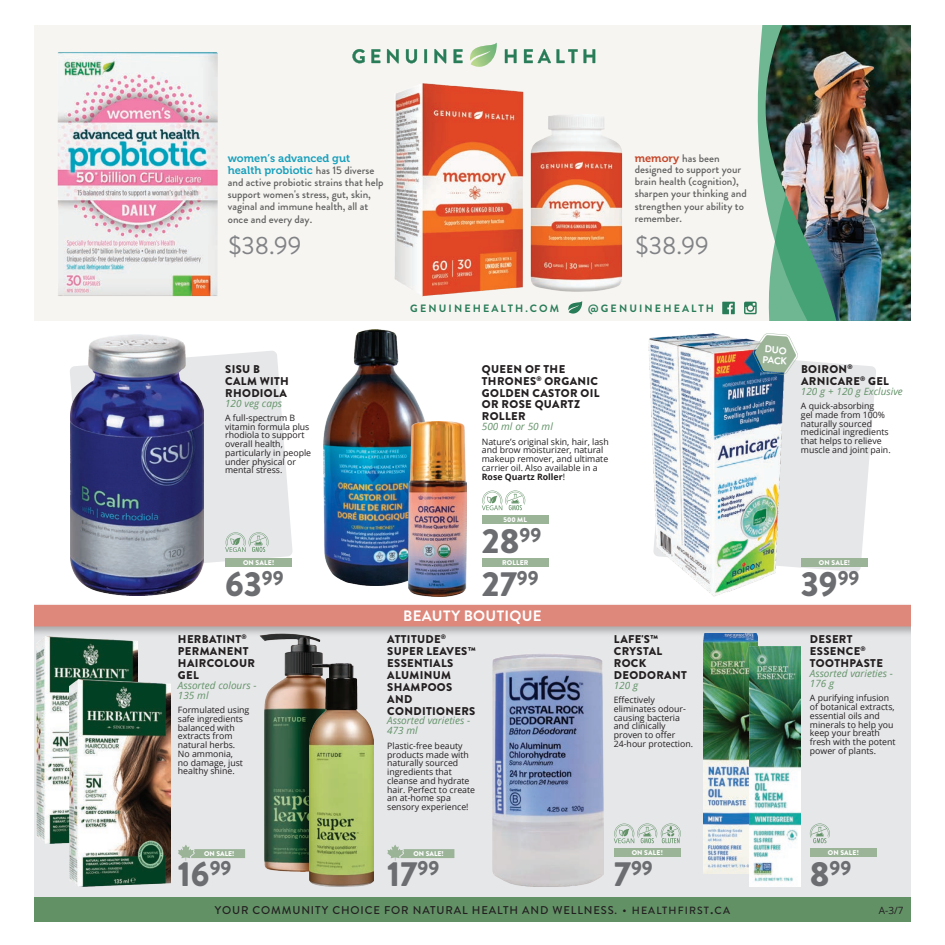
<style>
.page{position:relative;width:945px;height:945px;background:#fff}
.page>*{position:absolute;margin:0;border:0;box-sizing:border-box;transform-origin:0 0}
.t1{font:900 34.88px "Brandon Grotesque";color:#6c6d70}
.t2{font:25px "Brandon Grotesque";color:#808285}
.t3{font:900 20.38px "Brandon Grotesque";color:#6c6d70}
.t4{font:700 15px "Brandon Grotesque";letter-spacing:.02em;color:#fff}
.t5{font:900 11.25px/11.9px "Brandon Grotesque";letter-spacing:.03em;color:#231f20}
.t6{font:500 11.25px "Brandon Grotesque";letter-spacing:.075em;color:#231f20}
.t7{font:500 11px/12px "Brandon Grotesque";color:#606160}
.t8{font:11px/12.2px "Museo 700";color:#19a0bc}
.t9{font:700 10.62px "Brandon Grotesque";letter-spacing:.2em;color:#287c57}
.t10{font:500 10.5px "Brandon Grotesque";color:#231f20}
.t11{font:italic 10px/10px "Open Sans";color:#629268}
.t12{font:700 10px/10.5px "Brandon Grotesque";color:#fff}
.t13{font:10px "Open Sans";color:#231f20}
.t14{font:8.75px/8.8px "Open Sans";color:#231f20}
.t15{font:900 6.88px "Brandon Grotesque";letter-spacing:.02em;color:#fff}
.s1{font-family:"Brandon Grotesque";font-weight:500;color:#606160}
.s2{font-family:"Museo 700";font-weight:400;color:#c4472a}
.s3{font-weight:700}
.s4{font-size:34.88px}
.s5{font-size:10.5px}
.s6{font-size:15px}
</style>
<div class="page">
<div style="left:24px;top:616px;width:899px;height:318px;background:#e6e7e9;border-radius:5px"></div>
<svg style="left:204px;top:351px;width:89px;height:212px;background:#e8e9eb"></svg>
<svg style="left:785px;top:360px;width:91px;height:212px;background:#e8e9eb"></svg>
<div style="left:0;top:897px;width:945px;height:25px;background:#629166"></div>
<div style="left:0;top:602px;width:945px;height:35px;background:#231f20;opacity:.3"></div>
<div style="left:34px;top:605px;width:877px;height:21px;background:#de887c"></div>
<div style="left:225px;top:558px;width:67px;height:9px;background:#9bb498"></div>
<div style="left:614px;top:848px;width:67px;height:9px;background:#9bb498"></div>
<div style="left:810px;top:848px;width:67px;height:9px;background:#9bb498"></div>
<div style="left:801px;top:558px;width:67px;height:9px;background:#9bb498"></div>
<div style="left:482px;top:558px;width:67px;height:9px;background:#9bb498"></div>
<div style="left:482px;top:515px;width:67px;height:9px;background:#9bb498"></div>
<svg style="left:178px;top:845px;width:67px;height:16px"></svg>
<div style="left:204px;top:851px;width:30px;height:5px;background:#9bb498"></div>
<svg style="left:387px;top:845px;width:67px;height:16px"></svg>
<div style="left:413px;top:851px;width:31px;height:5px;background:#9bb498"></div>
<img style="left:260px;top:633px;width:83px;height:239px">
<img style="left:310px;top:663px;width:64px;height:223px">
<img style="left:492px;top:654px;width:111px;height:232px">
<img style="left:70px;top:335px;width:134px;height:261px">
<img style="left:324px;top:330px;width:101px;height:255px">
<img style="left:409px;top:421px;width:57px;height:175px">
<img style="left:648px;top:333px;width:137px;height:263px">
<img style="left:37px;top:637px;width:101px;height:206px">
<img style="left:70px;top:679px;width:101px;height:207px">
<img style="left:704px;top:633px;width:53px;height:241px">
<img style="left:750px;top:646px;width:51px;height:240px">
<div style="left:35px;top:25px;width:878px;height:296px;background:#f7f5f2"></div>
<svg style="left:352px;top:49px;width:12px;height:14px"></svg>
<svg style="left:722px;top:25px;width:42px;height:290px"></svg>
<img style="left:57px;top:52px;width:161px;height:245px">
<img style="left:364px;top:45px;width:259px;height:269px">
<img style="left:764px;top:25px;width:147px;height:296px">
<div style="left:0;top:1px;width:6px;height:943px;background:#fff"></div>
<div style="left:1px;top:1px;width:33px;height:943px;background:#fff"></div>
<div style="left:911px;top:1px;width:34px;height:943px;background:#fff"></div>
<div style="left:0;top:922px;width:945px;height:22px;background:#fff"></div>
<svg style="left:753px;top:333px;width:45px;height:42px;background:#a2b9ae"></svg>
<svg style="left:482px;top:491px;width:43px;height:19px"></svg>
<svg style="left:614px;top:824px;width:67px;height:19px"></svg>
<svg style="left:810px;top:824px;width:20px;height:19px"></svg>
<svg style="left:225px;top:532px;width:44px;height:20px"></svg>
<p class="t8" style="left:228px;top:152px;width:148px">women’s advanced gut health probiotic <span class="s1">has 15 diverse</span></p>
<p class="t7" style="left:228px;top:176px;width:157px">and active probiotic strains that help support women's stress, gut, skin, vaginal and immune health, all at once and every day.</p>
<p class="t7" style="left:635px;top:152px;width:113px"><span class="s2">memory</span> has been designed to support your brain health (cognition), sharpen your thinking and strengthen your ability to remember.</p>
<h2 class="t2" style="left:228px;top:228px;width:75px">$38.99</h2>
<h2 class="t2" style="left:636px;top:228px;width:75px">$38.99</h2>
<p class="t5" style="left:225px;top:363px;width:65px">SISU B<br>CALM WITH<br>RHODIOLA</p>
<p class="t11" style="left:225px;top:398px;width:59px">120 veg caps</p>
<p class="t14" style="left:225px;top:413px;width:88px">A full-spectrum B vitamin formula plus rhodiola to support overall health, particularly in people under physical or mental stress.</p>
<p class="t15" style="left:243px;top:558px;width:33px">ON SALE!</p>
<h1 class="t1" style="left:225px;top:560px;width:60px">63<sup>99</sup></h1>
<p class="t5" style="left:178px;top:634px;width:79px">HERBATINT<sup>®<br></sup>PERMANENT<br>HAIRCOLOUR<br>GEL</p>
<p class="t11" style="left:178px;top:680px;width:80px">Assorted colours -<br>135 ml</p>
<p class="t14" style="left:178px;top:705px;width:73px">Formulated using safe ingredients balanced with extracts from natural herbs.<br>No ammonia,<br>no damage, just healthy shine.</p>
<p class="t9" style="left:410px;top:301px;width:150px">GENUINEHEALTH.COM</p>
<p class="t9" style="left:588px;top:301px;width:127px">@GENUINEHEALTH</p>
<p class="t5" style="left:482px;top:363px;width:119px">QUEEN OF THE<br>THRONES<sup>®</sup> ORGANIC<br>GOLDEN CASTOR OIL<br>OR ROSE QUARTZ<br>ROLLER</p>
<p class="t11" style="left:482px;top:421px;width:73px">500 ml or 50 ml</p>
<p class="t14" style="left:482px;top:437px;width:128px">Nature’s original skin, hair, lash and brow moisturizer, natural makeup remover, and ultimate carrier oil. Also available in a<br><span class="s3">Rose Quartz Roller</span>!</p>
<p class="t15" style="left:503px;top:515px;width:25px">500 ML</p>
<h1 class="t1" style="left:482px;top:517px;width:61px">28<sup>99</sup></h1>
<p class="t12" style="left:764px;top:344px;width:26px;rotate:5deg">DUO<br>PACK</p>
<p class="t5" style="left:801px;top:363px;width:89px">BOIRON<sup>®<br></sup>ARNICARE<sup>®</sup> GEL</p>
<p class="t11" style="left:801px;top:386px;width:103px">120 g + 120 g Exclusive</p>
<p class="t14" style="left:801px;top:401px;width:91px">A quick-absorbing<br>gel made from 100% naturally sourced medicinal ingredients that helps to relieve muscle and joint pain.</p>
<p class="t15" style="left:502px;top:558px;width:28px">ROLLER</p>
<p class="t15" style="left:819px;top:558px;width:33px">ON SALE!</p>
<h1 class="t1" style="left:482px;top:560px;width:58px">27<sup>99</sup></h1>
<h3 class="t4" style="left:403px;top:605px;width:140px">BEAUTY BOUTIQUE</h3>
<p class="t5" style="left:387px;top:634px;width:90px">ATTITUDE<sup>®<br></sup>SUPER LEAVES™<br>ESSENTIALS<br>ALUMINUM<br>SHAMPOOS<br>AND<br>CONDITIONERS</p>
<p class="t11" style="left:387px;top:716px;width:85px">Assorted varieties -<br>473 ml</p>
<p class="t14" style="left:387px;top:741px;width:89px">Plastic-free beauty products made with naturally sourced ingredients that cleanse and hydrate hair. Perfect to create an at-home spa sensory experience!</p>
<p class="t5" style="left:614px;top:634px;width:75px">LAFE'S™<br>CRYSTAL<br>ROCK<br>DEODORANT</p>
<p class="t11" style="left:614px;top:680px;width:26px">120 g</p>
<p class="t14" style="left:614px;top:695px;width:81px">Effectively eliminates odour&shy;causing bacteria and clinically proven to offer<br>24-hour protection.</p>
<h1 class="t1" style="left:801px;top:560px;width:60px">39<sup>99</sup></h1>
<p class="t5" style="left:810px;top:634px;width:74px">DESERT<br>ESSENCE<sup>®<br></sup>TOOTHPASTE</p>
<p class="t11" style="left:810px;top:668px;width:85px">Assorted varieties -<br>176 g</p>
<p class="t14" style="left:810px;top:694px;width:87px">A purifying infusion of botanical extracts, essential oils and minerals to help you keep your breath fresh with the potent power of plants.</p>
<p class="t15" style="left:632px;top:848px;width:33px">ON SALE!</p>
<p class="t15" style="left:828px;top:848px;width:33px">ON SALE!</p>
<p class="t15" style="left:204px;top:849px;width:32px">ON SALE!</p>
<p class="t15" style="left:413px;top:849px;width:32px">ON SALE!</p>
<h1 class="t1" style="left:178px;top:850px;width:55px">16<sup>99</sup></h1>
<h1 class="t1" style="left:387px;top:850px;width:54px">17<sup>99</sup></h1>
<h3 class="t3" style="left:614px;top:853px;width:41px"><span class="s4">7</span>99</h3>
<h3 class="t3" style="left:810px;top:853px;width:43px"><span class="s4">8</span>99</h3>
<p class="t6" style="left:215px;top:902px;width:425px">YOUR COMMUNITY CHOICE FOR NATURAL HEALTH AND WELLNESS. • <span class="s5">HEALTHFIRST</span></p>
<p class="t10" style="left:710px;top:903px;width:14px"><span class="s6">.</span>CA</p>
<p class="t13" style="left:879px;top:903px;width:26px">A-3/7</p>
</div>
